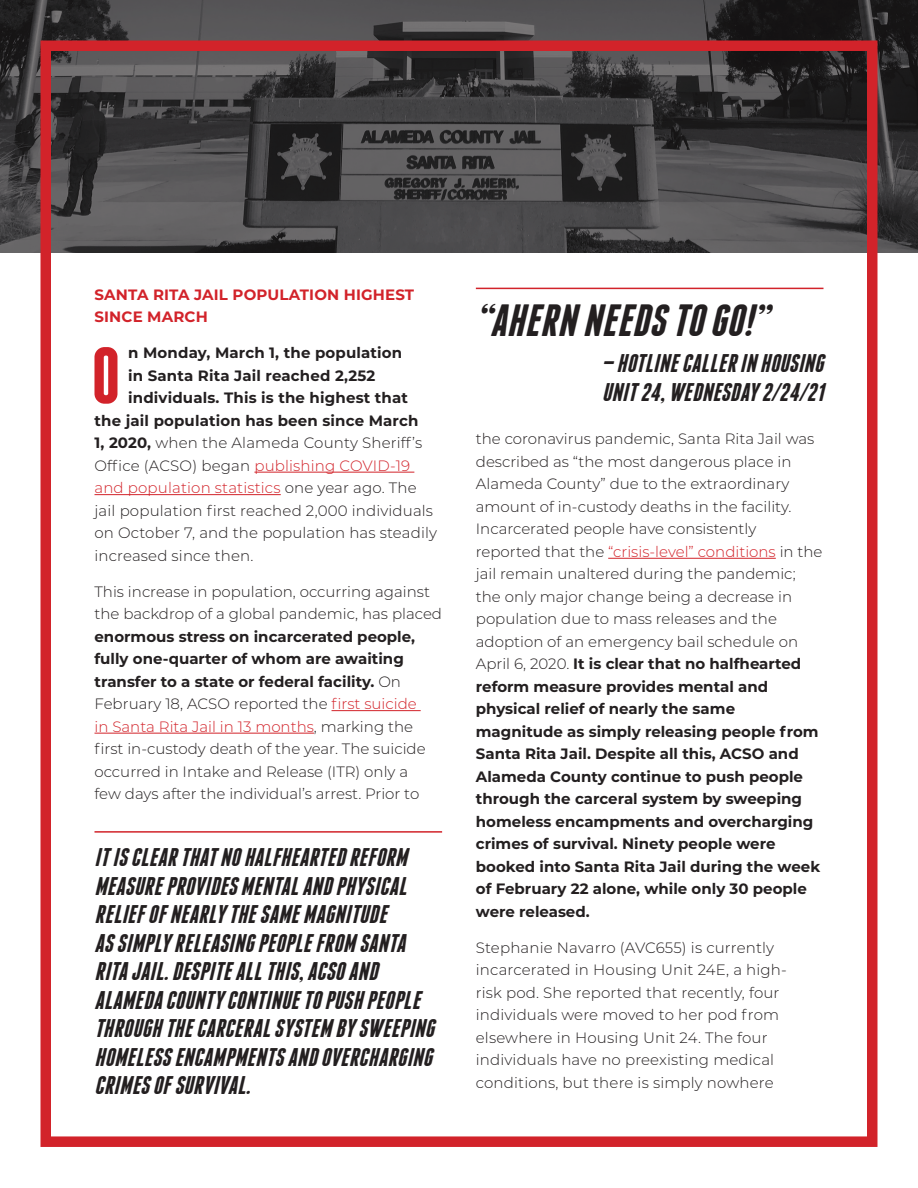
<style>
.page{position:relative;width:918px;height:1188px;background:#fff}
.page>*{position:absolute;margin:0;border:0;box-sizing:border-box;transform-origin:0 0}
.t1{font:700 79.35px "Franchise";color:#d2232a}
.t2{font:italic 700 45px "Franchise";color:#231f20}
.t3{font:italic 700 25.5px/28.5px "Franchise";color:#231f20}
.t4{font:700 15px/22.5px "Montserrat";color:#231f20}
.t5{font:300 15px/22.5px "Montserrat";color:#231f20}
.t6{font:300 15px "Montserrat";letter-spacing:.01em;color:#d2232a}
.t7{font:700 15px/22.5px "Montserrat";letter-spacing:.01em;color:#d2232a}
.s1{font-weight:700}
.s2{color:#231f20}
.s3{color:#d2232a}
.s4{font-weight:300}
.s5{font-weight:300;color:#d2232a}
</style>
<div class="page">
<svg style="left:0;top:0;width:918px;height:253px;background:#444344"></svg>
<div style="left:40px;top:40px;width:838px;height:1107px;border:10px solid #d2232a"></div>
<hr style="left:476px;top:288px;width:348px;height:1px;background:#d2232a">
<hr style="left:94px;top:831px;width:348px;height:2px;background:#d2232a">
<hr style="left:254px;top:472px;width:160px;height:1px;background:#d2232a">
<hr style="left:94px;top:494px;width:187px;height:1px;background:#d2232a">
<hr style="left:332px;top:710px;width:89px;height:1px;background:#d2232a">
<hr style="left:94px;top:733px;width:220px;height:1px;background:#d2232a">
<hr style="left:608px;top:558px;width:168px;height:1px;background:#d2232a">
<p class="t7" style="left:94px;top:282px;width:321px">SANTA RITA JAIL POPULATION HIGHEST<br>SINCE MARCH</p>
<p class="t1" style="left:92px;top:338px;width:30px">O</p>
<p class="t4" style="left:128px;top:341px;width:276px">n Monday, March 1, the population</p>
<p class="t4" style="left:128px;top:363px;width:249px">in Santa Rita Jail reached 2,252</p>
<p class="t4" style="left:128px;top:386px;width:281px">individuals. This is the highest that</p>
<p class="t4" style="left:94px;top:408px;width:325px">the jail population has been since March</p>
<p class="t5" style="left:94px;top:431px;width:329px"><span class="s1">1, 2020,</span> when the Alameda County Sheriff’s</p>
<p class="t6" style="left:94px;top:455px;width:317px"><span class="s2">Office (ACSO) began</span> publishing COVID-19</p>
<p class="t6" style="left:94px;top:478px;width:324px">and population statistics <span class="s2">one year ago. The</span></p>
<p class="t5" style="left:94px;top:499px;width:340px">jail population first reached 2,000 individuals</p>
<p class="t5" style="left:94px;top:521px;width:344px">on October 7, and the population has steadily</p>
<p class="t5" style="left:94px;top:544px;width:160px">increased since then.</p>
<p class="t5" style="left:94px;top:580px;width:349px">This increase in population, occurring against the backdrop of a global pandemic, has placed <span class="s1">enormous stress on incarcerated people, fully one-quarter of whom are awaiting transfer to a state or federal facility.</span> On February 18, ACSO reported the <span class="s3">first suicide<br>in Santa Rita Jail in 13 months</span>, marking the first in-custody death of the year. The suicide occurred in Intake and Release (ITR) only a<br>few days after the individual’s arrest. Prior to</p>
<p class="t3" style="left:94px;top:843px;width:347px">ITISCLEAR THATNOHALFHEARTEDREFORM MEASUREPROVIDESMENTALANDPHYSICAL RELIEFOFNEARLYTHESAMEMAGNITUDE ASSIMPLYRELEASINGPEOPLEFROM SANTA RITAJAIL.DESPITEALLTHIS,ACSOAND ALAMEDACOUNTYCONTINUETOPUSH PEOPLE THROUGH THECARCERALSYSTEM BYSWEEPING HOMELESSENCAMPMENTSANDOVERCHARGING CRIMESOFSURVIVAL.</p>
<p class="t2" style="left:476px;top:300px;width:302px">“AHERN NEEDSTOGO!”</p>
<p class="t3" style="left:602px;top:349px;width:229px">— HOTLINECALLER IN HOUSING<br>UNIT24,WEDNESDAY2/24/21</p>
<p class="t4" style="left:476px;top:427px;width:348px"><span class="s4">the coronavirus pandemic, Santa Rita Jail was described as “the most dangerous place in Alameda County” due to the extraordinary amount of in-custody deaths in the facility.<br>Incarcerated people have consistently reported that the</span> <span class="s5">“crisis-level” conditions</span> <span class="s4">in the jail remain unaltered during the pandemic; the only major change being a decrease in population due to mass releases and the adoption of an emergency bail schedule on April 6, 2020.</span> It is clear that no halfhearted reform measure provides mental and physical relief of nearly the same magnitude as simply releasing people from Santa Rita Jail. Despite all this, ACSO and Alameda County continue to push people through the carceral system by sweeping homeless encampments and overcharging crimes of survival. Ninety people were booked into Santa Rita Jail during the week of February 22 alone, while only 30 people were released.</p>
<p class="t5" style="left:476px;top:936px;width:313px">Stephanie Navarro (AVC655) is currently incarcerated in Housing Unit 24E, a high&shy;risk pod. She reported that recently, four individuals were moved to her pod from elsewhere in Housing Unit 24. The four individuals have no preexisting medical conditions, but there is simply nowhere</p>
</div>
